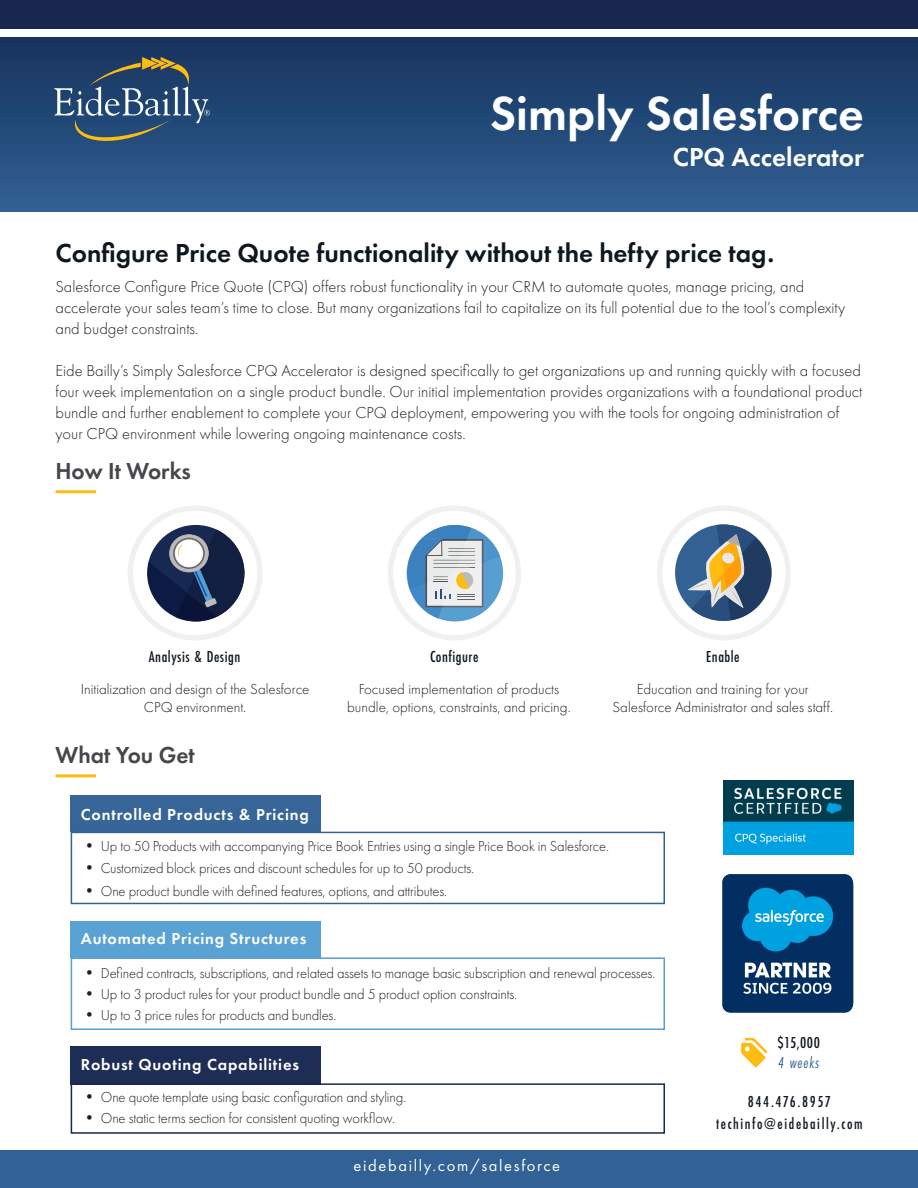
<style>
.page{position:relative;width:918px;height:1188px;background:#fff}
.page>*{position:absolute;margin:0;border:0;box-sizing:border-box;transform-origin:0 0}
.t1{font:600 49.5px "Futura PT";color:#fff}
.t2{font:600 27px "Futura PT";color:#0e171f}
.t3{font:600 27px "Futura PT";color:#fff}
.Quote_-_Text{font:600 24px "Futura PT";color:#45474a}
.t4{font:300 16.5px/21px "Futura PT";color:#231f20}
.t5{font:600 16.5px "Futura PT";letter-spacing:.05em;color:#fff}
.Quote_-_Text-2{font:500 16.5px "Futura PT Cond";letter-spacing:.03em;color:#0e171f}
.Quote_-_Text-3{font:500 16.5px/22.5px "Futura PT Cond";letter-spacing:.1em;color:#0e171f;text-align:center}
.Quote_-_Text-4{font:16.5px "Futura PT";letter-spacing:.1em;color:#fff}
.t6{font:italic 16.5px "Futura PT Cond";letter-spacing:.045em;color:#326195}
.Quote_-_Text-5{font:300 15px/18px "Futura PT";letter-spacing:-.01em;color:#231f20;text-align:center}
.s1{font-size:16.5px}
</style>
<div class="page">
<div style="left:0;top:1150px;width:918px;height:38px;background:#326195"></div>
<img style="left:723px;top:780px;width:130px;height:75px">
<svg style="left:741px;top:1038px;width:27px;height:30px"></svg>
<img style="left:723px;top:874px;width:130px;height:139px">
<hr style="left:56px;top:774px;width:40px;height:3px;background:#fdbc12">
<div style="left:71px;top:795px;width:250px;height:37px;background:#326195"></div>
<div style="left:71px;top:832px;width:594px;height:72px;border:2px solid #326195"></div>
<div style="left:71px;top:921px;width:250px;height:36px;background:#559fd3"></div>
<div style="left:71px;top:957px;width:594px;height:73px;border:2px solid #559fd3"></div>
<div style="left:71px;top:1083px;width:594px;height:51px;border:2px solid #172750"></div>
<div style="left:71px;top:1046px;width:250px;height:39px;background:#1e2d55"></div>
<hr style="left:56px;top:490px;width:40px;height:3px;background:#fdbc12">
<svg style="left:128px;top:506px;width:134px;height:134px"></svg>
<svg style="left:657px;top:506px;width:134px;height:134px"></svg>
<svg style="left:388px;top:506px;width:133px;height:134px"></svg>
<div style="left:0;top:38px;width:918px;height:173px;background:linear-gradient(to bottom,#16335c,#326094)"></div>
<div style="left:0;top:0;width:918px;height:29px;background:#172750"></div>
<svg style="left:54px;top:57px;width:156px;height:84px;background:#3d5976"></svg>
<p class="t1" style="left:490px;top:83px;width:376px">Simply Salesforce</p>
<p class="t3" style="left:673px;top:140px;width:193px">CPQ Accelerator</p>
<p class="t2" style="left:56px;top:236px;width:720px">Configure Price Quote functionality without the hefty price tag.</p>
<p class="t4" style="left:56px;top:276px;width:791px">Salesforce Configure Price Quote (CPQ) offers robust functionality in your CRM to automate quotes, manage pricing, and accelerate your sales team’s time to close. But many organizations fail to capitalize on its full potential due to the tool’s complexity and budget constraints.</p>
<p class="t4" style="left:56px;top:360px;width:808px">Eide Bailly’s Simply Salesforce CPQ Accelerator is designed specifically to get organizations up and running quickly with a focused four week implementation on a single product bundle. Our initial implementation provides organizations with a foundational product bundle and further enablement to complete your CPQ deployment, empowering you with the tools for ongoing administration of your CPQ environment while lowering ongoing maintenance costs.</p>
<p class="Quote_-_Text" style="left:56px;top:456px;width:137px">How It Works</p>
<p class="Quote_-_Text-2" style="left:430px;top:647px;width:50px">Configure</p>
<p class="Quote_-_Text-2" style="left:149px;top:647px;width:93px">Analysis &amp; Design</p>
<p class="Quote_-_Text-2" style="left:706px;top:647px;width:35px">Enable</p>
<p class="Quote_-_Text-5" style="left:613px;top:681px;width:222px">Education and training for your<br>Salesforce Administrator and sales staff.</p>
<p class="Quote_-_Text-5" style="left:81px;top:681px;width:230px">Initialization and design of the Salesforce<br>CPQ environment.</p>
<p class="Quote_-_Text-5" style="left:347px;top:681px;width:225px">Focused implementation of products bundle, options, constraints, and pricing.</p>
<p class="Quote_-_Text" style="left:56px;top:740px;width:141px">What You Get</p>
<p class="t5" style="left:81px;top:804px;width:230px">Controlled Products &amp; Pricing</p>
<p class="Quote_-_Text-5" style="left:81px;top:837px;width:529px"><span class="s1">•</span> Up to 50 Products with accompanying Price Book Entries using a single Price Book in Salesforce.</p>
<p class="Quote_-_Text-5" style="left:81px;top:859px;width:394px"><span class="s1">•</span> Customized block prices and discount schedules for up to 50 products.</p>
<p class="Quote_-_Text-5" style="left:81px;top:882px;width:367px"><span class="s1">•</span> One product bundle with defined features, options, and attributes.</p>
<p class="t5" style="left:81px;top:928px;width:227px">Automated Pricing Structures</p>
<p class="Quote_-_Text-5" style="left:81px;top:964px;width:575px"><span class="s1">•</span> Defined contracts, subscriptions, and related assets to manage basic subscription and renewal processes.</p>
<p class="Quote_-_Text-5" style="left:81px;top:985px;width:437px"><span class="s1">•</span> Up to 3 product rules for your product bundle and 5 product option constraints.</p>
<p class="Quote_-_Text-5" style="left:81px;top:1006px;width:256px"><span class="s1">•</span> Up to 3 price rules for products and bundles.</p>
<p class="t5" style="left:81px;top:1054px;width:220px">Robust Quoting Capabilities</p>
<p class="Quote_-_Text-5" style="left:81px;top:1088px;width:326px"><span class="s1">•</span> One quote template using basic configuration and styling.</p>
<p class="Quote_-_Text-5" style="left:81px;top:1109px;width:315px"><span class="s1">•</span> One static terms section for consistent quoting workflow.</p>
<p class="Quote_-_Text-4" style="left:353px;top:1156px;width:208px">eidebailly.com/salesforce</p>
<p class="Quote_-_Text-2" style="left:777px;top:1032px;width:44px">$15,000</p>
<p class="t6" style="left:778px;top:1053px;width:42px">4 weeks</p>
<p class="Quote_-_Text-3" style="left:716px;top:1090px;width:148px">844.476.8957 techinfo@eidebailly.com</p>
</div>
